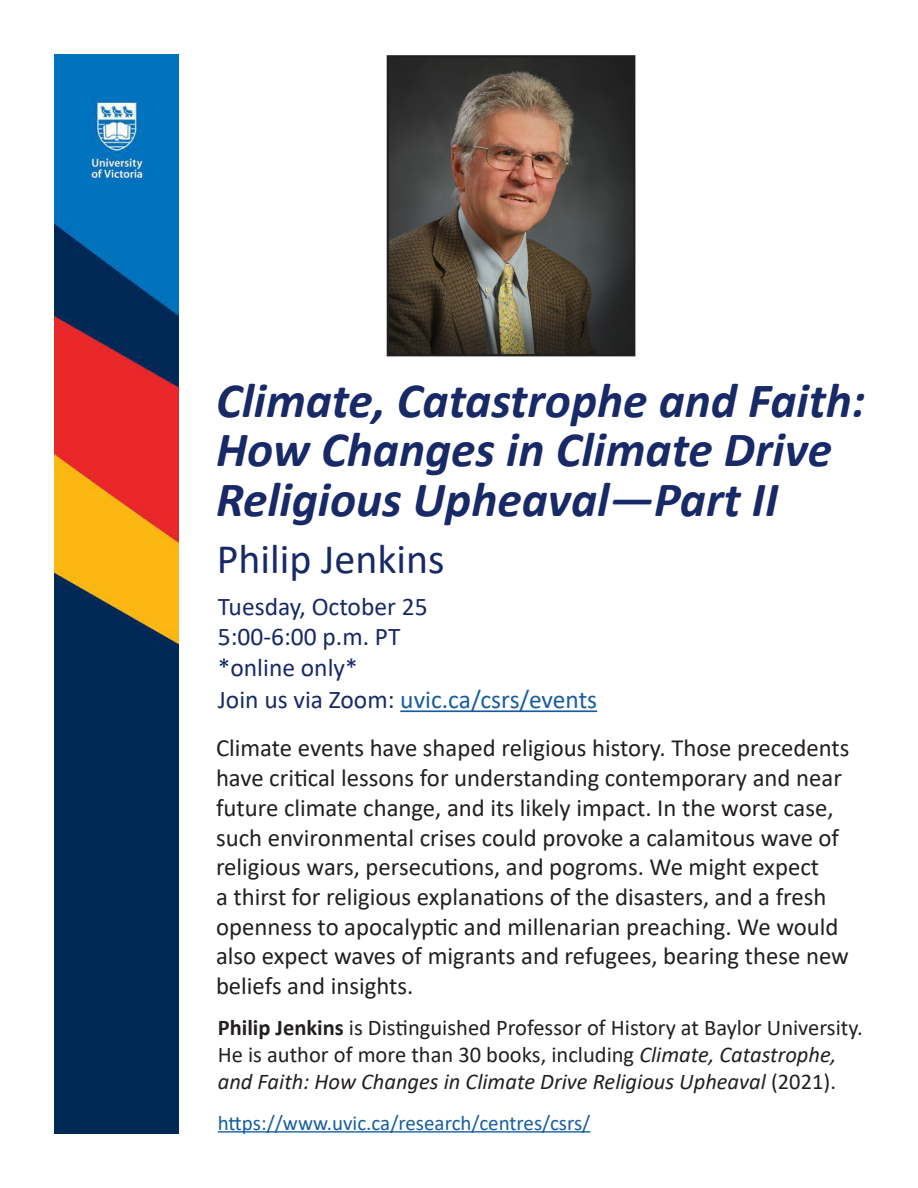
<style>
.page{position:relative;width:918px;height:1188px;background:#fff}
.page>*{position:absolute;margin:0;border:0;box-sizing:border-box;transform-origin:0 0}
.event-name{font:italic 700 49.5px/49.5px "Calibri";color:#172966}
.CSRS-thursday-lectur{font:42px "Calibri";color:#172966}
.date{font:25.5px "Calibri";color:#172966}
.date-2{font:25.5px "Calibri";color:#175d9e}
.description{font:24.75px/29.7px "Calibri";color:#231f20}
.description-2{font:22.5px/27px "Calibri";color:#231f20}
.url{font:21px "Calibri";color:#175d9e}
.s1{color:#172966}
.s2{font-weight:700}
.s3{font-style:italic}
</style>
<div class="page">
<img style="left:54px;top:54px;width:124px;height:1080px">
<hr style="left:400px;top:710px;width:197px;height:2px;background:#175d9e">
<hr style="left:218px;top:1131px;width:372px;height:2px;background:#175d9e">
<img style="left:390px;top:58px;width:242px;height:295px">
<div style="left:387px;top:55px;width:248px;height:301px;border:2px solid #231f20"></div>
<p class="event-name" style="left:216px;top:374px;width:651px">Climate, Catastrophe and Faith:<br>How Changes in Climate Drive<br>Religious Upheaval—Part II</p>
<p class="CSRS-thursday-lectur" style="left:217px;top:530px;width:229px">Philip Jenkins</p>
<p class="date" style="left:218px;top:589px;width:211px">Tuesday, October 25</p>
<p class="date" style="left:218px;top:619px;width:184px">5:00-6:00 p.m. PT</p>
<p class="date" style="left:218px;top:650px;width:141px">*online only*</p>
<p class="date-2" style="left:218px;top:682px;width:381px"><span class="s1">Join us via Zoom:</span> uvic.ca/csrs/events</p>
<p class="description" style="left:216px;top:733px;width:635px">Climate events have shaped religious history. Those precedents have critical lessons for understanding contemporary and near future climate change, and its likely impact. In the worst case, such environmental crises could provoke a calamitous wave of religious wars, persecutions, and pogroms. We might expect<br>a thirst for religious explanations of the disasters, and a fresh openness to apocalyptic and millenarian preaching. We would also expect waves of migrants and refugees, bearing these new beliefs and insights.</p>
<p class="description-2" style="left:218px;top:1013px;width:647px"><span class="s2">Philip Jenkins</span> is Distinguished Professor of History at Baylor University.<br>He is author of more than 30 books, including <span class="s3">Climate, Catastrophe, and Faith: How Changes in Climate Drive Religious Upheaval</span> (2021).</p>
<p class="url" style="left:218px;top:1108px;width:374px">https://www.uvic.ca/research/centres/csrs/</p>
</div>
